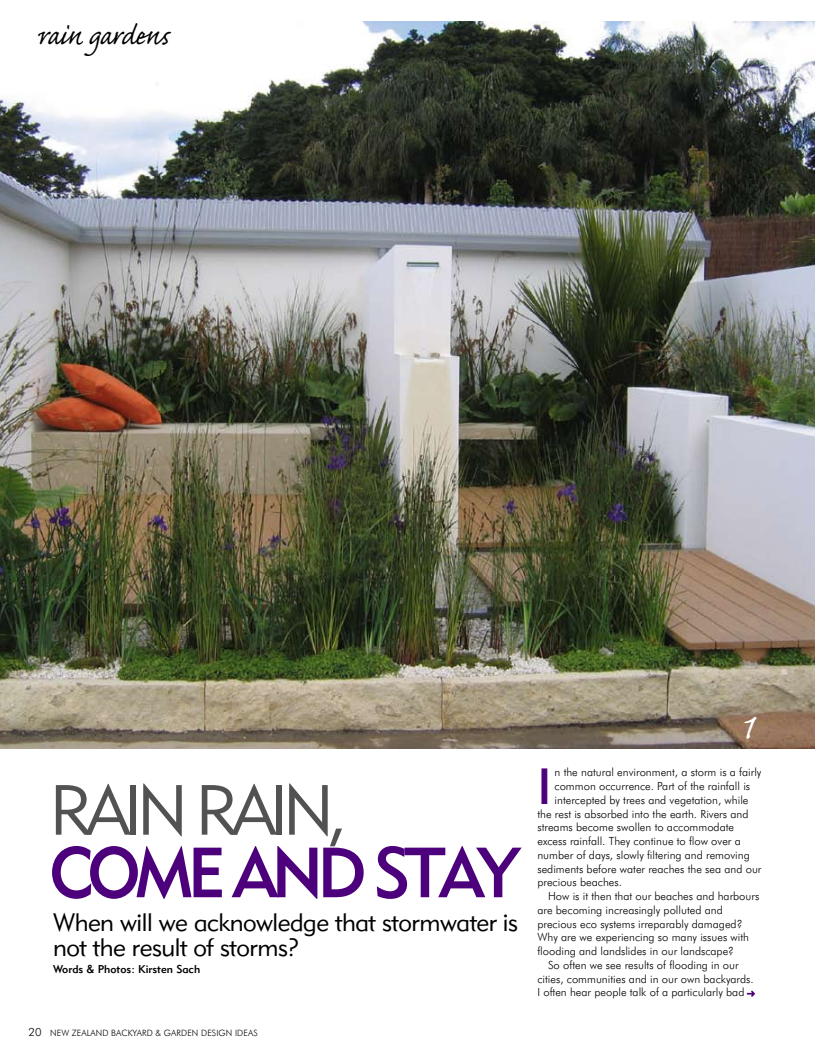
<style>
.page{position:relative;width:815px;height:1053px;background:#fff}
.page>*{position:absolute;margin:0;border:0;box-sizing:border-box;transform-origin:0 0}
.t1{font:70px "Geometric 415 BT Medium A";letter-spacing:-.09em;color:#4d007b}
.t2{font:70px "Geometric 415 BT Lite A";letter-spacing:-.09em;color:#525252}
.t3{font:500 49.75px "Futura BT";color:#4d007b}
.t4{font:46.25px "Caflisch Script Pro";color:#fff}
.t5{font:35px "Caflisch Script Pro";letter-spacing:-.02em;color:#000}
.t6{font:25px/25px "Geometric 415 BT Lite A";letter-spacing:-.02em;color:#000}
.t7{font:300 11.25px "Futura BT";color:#000}
.t8{font:11.25px "Geometric 415 BT Medium A";color:#000}
.t9{font:300 8.75px "Futura BT";letter-spacing:.01em;color:#000}
.s1{font-size:11.25px}
</style>
<div class="page">
<img style="left:0;top:21px;width:815px;height:727px">
<svg style="left:747px;top:990px;width:8px;height:6px"></svg>
<h3 class="t5" style="left:35px;top:18px;width:136px">rain gardens</h3>
<h1 class="t2" style="left:49px;top:767px;width:299px">Rain rain,</h1>
<h1 class="t1" style="left:49px;top:829px;width:471px">come and stay</h1>
<h3 class="t6" style="left:53px;top:909px;width:466px">When will we acknowledge that stormwater is not the result of storms?</h3>
<p class="t8" style="left:53px;top:962px;width:149px">Words &amp; Photos: Kirsten Sach</p>
<p class="t9" style="left:28px;top:1027px;width:231px"><span class="s1">20</span> NEW zealan d Backyard &amp; garden Design I deas</p>
<h3 class="t4" style="left:738px;top:703px;width:19px">1</h3>
<h2 class="t3" style="left:537px;top:756px;width:16px">I</h2>
<p class="t7" style="left:555px;top:765px;width:208px">n the natural environment, a storm is a fairly</p>
<p class="t7" style="left:555px;top:779px;width:197px">common occurrence. Part of the rainfall is</p>
<p class="t7" style="left:555px;top:793px;width:195px">intercepted by trees and vegetation, while</p>
<p class="t7" style="left:537px;top:806px;width:212px">the rest is absorbed into the earth. Rivers and</p>
<p class="t7" style="left:537px;top:820px;width:198px">streams become swollen to accommodate</p>
<p class="t7" style="left:537px;top:834px;width:205px">excess rainfall. They continue to flow over a</p>
<p class="t7" style="left:537px;top:848px;width:214px">number of days, slowly filtering and removing</p>
<p class="t7" style="left:537px;top:861px;width:226px">sediments before water reaches the sea and our</p>
<p class="t7" style="left:537px;top:875px;width:86px">precious beaches.</p>
<p class="t7" style="left:548px;top:889px;width:213px">How is it then that our beaches and harbours</p>
<p class="t7" style="left:537px;top:903px;width:187px">are becoming increasingly polluted and</p>
<p class="t7" style="left:537px;top:916px;width:207px">precious eco systems irreparably damaged?</p>
<p class="t7" style="left:537px;top:930px;width:213px">Why are we experiencing so many issues with</p>
<p class="t7" style="left:537px;top:944px;width:198px">flooding and landslides in our landscape?</p>
<p class="t7" style="left:548px;top:958px;width:192px">So often we see results of flooding in our</p>
<p class="t7" style="left:537px;top:971px;width:218px">cities, communities and in our own backyards.</p>
<p class="t7" style="left:537px;top:985px;width:209px">I often hear people talk of a particularly bad</p>
</div>
